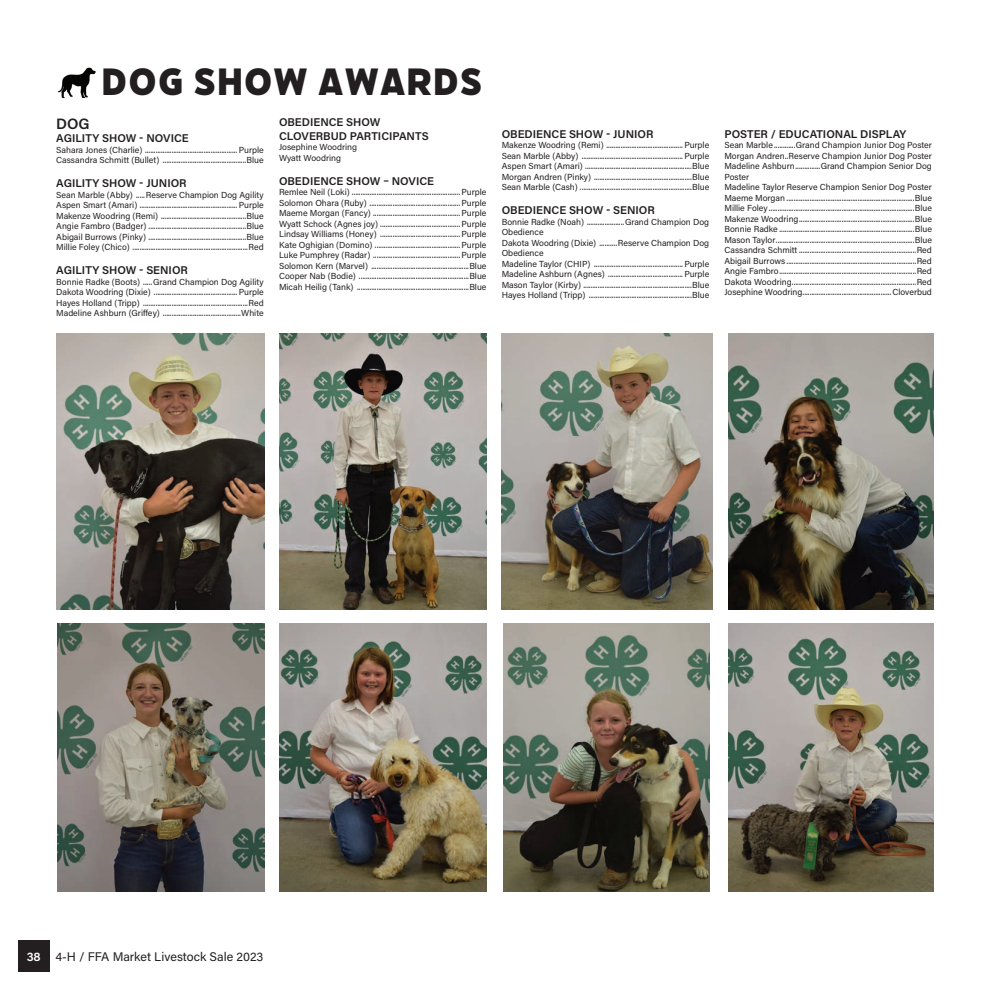
<style>
.page{position:relative;width:990px;height:990px;background:#fff}
.page>*{position:absolute;margin:0;border:0;box-sizing:border-box;transform-origin:0 0}
.t1{font:42.5px "Filicudi Solid";color:#231f20}
.t2{font:600 15px "Acumin Pro";color:#231f20}
.t3{font:12.5px "Acumin Pro";color:#231f20}
.t4{font:600 11.25px/13.5px "Acumin Pro";color:#231f20}
.t5{font:8.75px/10.5px "Acumin Pro";color:#231f20}
.s1{font-weight:600;color:#fff}
</style>
<div class="page">
<div style="left:18px;top:941px;width:31px;height:31px;background:#231f20"></div>
<img style="left:57px;top:334px;width:207px;height:275px">
<img style="left:279px;top:334px;width:207px;height:275px">
<img style="left:503px;top:624px;width:206px;height:268px">
<img style="left:728px;top:334px;width:206px;height:275px">
<img style="left:57px;top:624px;width:207px;height:268px">
<img style="left:279px;top:624px;width:207px;height:268px">
<img style="left:728px;top:624px;width:206px;height:268px">
<img style="left:502px;top:334px;width:211px;height:275px">
<img style="left:57px;top:68px;width:39px;height:30px">
<h1 class="t1" style="left:101px;top:56px;width:383px">DOG SHOW AWARDS</h1>
<h2 class="t2" style="left:56px;top:113px;width:35px">DOG</h2>
<p class="t4" style="left:56px;top:131px;width:134px">AGILITY SHOW - NOVICE</p>
<p class="t5" style="left:56px;top:144px;width:209px">Sahara Jones (Charlie) .................................................... Purple<br>Cassandra Schmitt (Bullet) ...............................................Blue</p>
<p class="t4" style="left:56px;top:176px;width:132px">AGILITY SHOW - JUNIOR</p>
<p class="t5" style="left:56px;top:189px;width:209px;text-align:justify">Sean Marble (Abby) .....Reserve Champion Dog Agility Aspen Smart (Amari) ....................................................... Purple Makenze Woodring (Remi) ................................................Blue Angie Fambro (Badger) .......................................................Blue Abigail Burrows (Pinky) .......................................................Blue Millie Foley (Chico) .................................................................Red</p>
<p class="t4" style="left:56px;top:263px;width:133px">AGILITY SHOW - SENIOR</p>
<p class="t5" style="left:56px;top:276px;width:209px;text-align:justify">Bonnie Radke (Boots) .....Grand Champion Dog Agility Dakota Woodring (Dixie) ............................................... Purple Hayes Holland (Tripp) ...........................................................Red Madeline Ashburn (Griffey) ............................................White</p>
<p class="t4" style="left:279px;top:115px;width:151px">OBEDIENCE SHOW<br>CLOVERBUD PARTICIPANTS</p>
<p class="t5" style="left:279px;top:142px;width:80px">Josephine Woodring<br>Wyatt Woodring</p>
<p class="t4" style="left:279px;top:173px;width:157px">OBEDIENCE SHOW – NOVICE</p>
<p class="t5" style="left:279px;top:187px;width:209px;text-align:justify">Remlee Neil (Loki) ............................................................. Purple Solomon Ohara (Ruby) ................................................... Purple Maeme Morgan (Fancy) ................................................. Purple Wyatt Schock (Agnes joy) ............................................. Purple Lindsay Williams (Honey) ............................................. Purple Kate Oghigian (Domino) ................................................ Purple Luke Pumphrey (Radar) ................................................. Purple Solomon Kern (Marvel) .......................................................Blue Cooper Nab (Bodie) ..............................................................Blue Micah Heilig (Tank) ...............................................................Blue</p>
<p class="t4" style="left:502px;top:127px;width:153px">OBEDIENCE SHOW - JUNIOR</p>
<p class="t5" style="left:502px;top:140px;width:209px;text-align:justify">Makenze Woodring (Remi) ........................................... Purple Sean Marble (Abby) ......................................................... Purple Aspen Smart (Amari) ............................................................Blue Morgan Andren (Pinky) .......................................................Blue Sean Marble (Cash) ...............................................................Blue</p>
<p class="t4" style="left:502px;top:203px;width:155px">OBEDIENCE SHOW - SENIOR</p>
<p class="t5" style="left:502px;top:216px;width:209px">Bonnie Radke (Noah) .....................Grand Champion Dog Obedience<br>Dakota Woodring (Dixie) ..........Reserve Champion Dog Obedience<br>Madeline Taylor (CHIP) .................................................. Purple Madeline Ashburn (Agnes) .......................................... Purple Mason Taylor (Kirby) .............................................................Blue Hayes Holland (Tripp) ..........................................................Blue</p>
<p class="t4" style="left:724px;top:127px;width:183px">POSTER / EDUCATIONAL DISPLAY</p>
<p class="t5" style="left:724px;top:140px;width:209px">Sean Marble ............Grand Champion Junior Dog Poster Morgan Andren..Reserve Champion Junior Dog Poster Madeline Ashburn..............Grand Champion Senior Dog Poster<br>Madeline Taylor Reserve Champion Senior Dog Poster Maeme Morgan ........................................................................Blue Millie Foley ..................................................................................Blue Makenze Woodring.................................................................Blue Bonnie Radke ............................................................................Blue Mason Taylor..............................................................................Blue Cassandra Schmitt ..................................................................Red Abigail Burrows .........................................................................Red Angie Fambro.............................................................................Red Dakota Woodring......................................................................Red Josephine Woodring..................................................Cloverbud</p>
<h3 class="t3" style="left:27px;top:948px;width:238px"><span class="s1">38</span> 4-H / FFA Market Livestock Sale 2023</h3>
</div>
